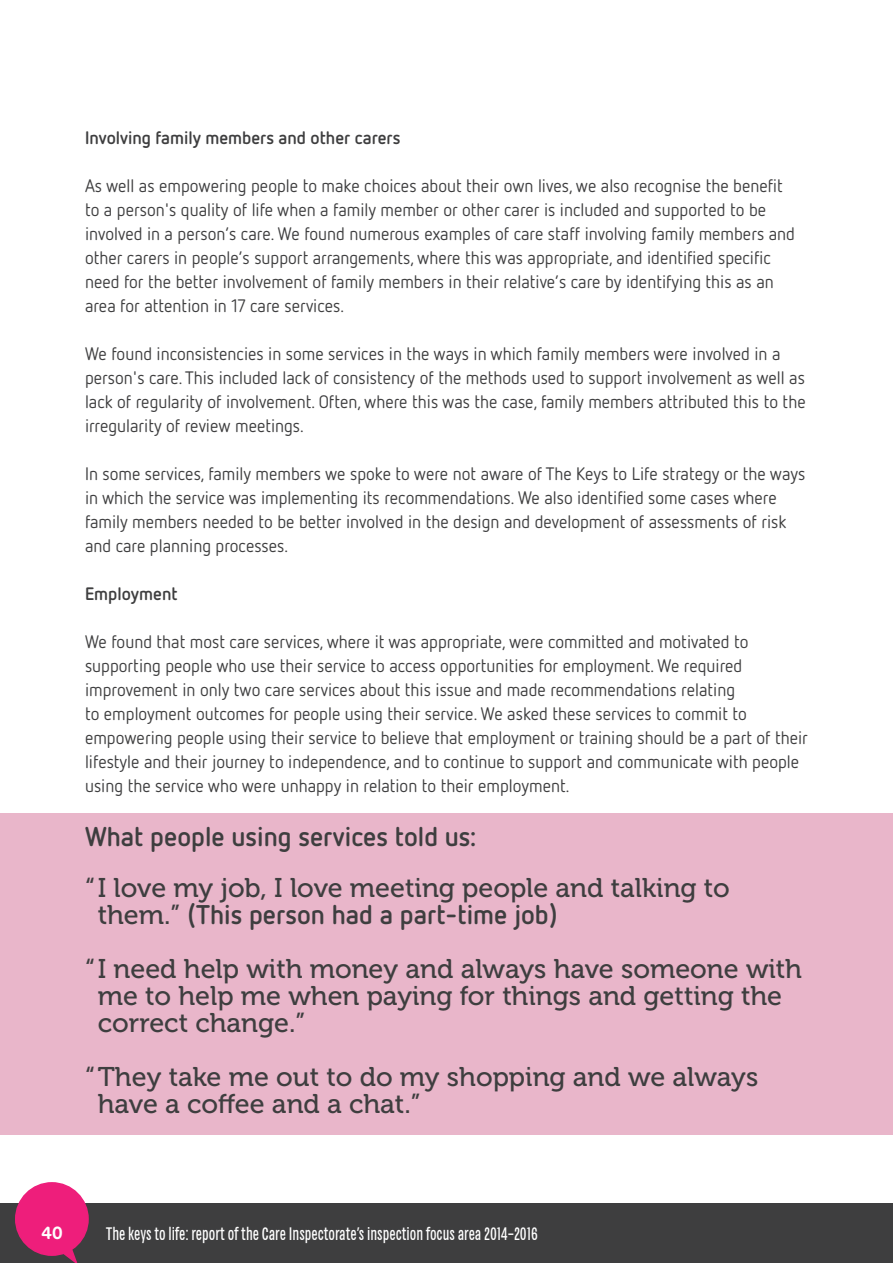
<style>
.page{position:relative;width:893px;height:1263px;background:#fff}
.page>*{position:absolute;margin:0;border:0;box-sizing:border-box;transform-origin:0 0}
.t1{font:27px/27px "Museo 500";color:#3e3e3f}
.t2{font:700 27px "Netto OT";color:#3e3e3f}
.t3{font:18px/24px "Netto OT";color:#3e3e3f}
.t4{font:18px "Chartwell Rose";color:#fff}
.t5{font:700 18px "Netto OT";color:#3e3e3f}
.t6{font:18px "Cocon OT";color:#fff}
.s1{font-family:"Museo 500";font-weight:400}
</style>
<div class="page">
<div style="left:0;top:1203px;width:893px;height:60px;background:#3e3e3f"></div>
<div style="left:16px;top:1183px;width:72px;height:72px;background:#ee1e7b;border-radius:50%"></div>
<div style="left:15px;top:1182px;width:74px;height:74px;border:2px solid #ee1e7b;border-radius:50%"></div>
<svg style="left:58px;top:1241px;width:22px;height:22px"></svg>
<div style="left:0;top:813px;width:893px;height:321px;background:#e9b6ca"></div>
<p class="t5" style="left:85px;top:126px;width:317px">Involving family members and other carers</p>
<p class="t3" style="left:85px;top:173px;width:711px">As well as empowering people to make choices about their own lives, we also recognise the benefit to a person's quality of life when a family member or other carer is included and supported to be involved in a person’s care. We found numerous examples of care staff involving family members and other carers in people’s support arrangements, where this was appropriate, and identified specific need for the better involvement of family members in their relative’s care by identifying this as an area for attention in 17 care services.</p>
<p class="t3" style="left:85px;top:341px;width:722px">We found inconsistencies in some services in the ways in which family members were involved in a person's care. This included lack of consistency of the methods used to support involvement as well as lack of regularity of involvement. Often, where this was the case, family members attributed this to the irregularity of review meetings.</p>
<p class="t3" style="left:85px;top:461px;width:722px">In some services, family members we spoke to were not aware of The Keys to Life strategy or the ways in which the service was implementing its recommendations. We also identified some cases where family members needed to be better involved in the design and development of assessments of risk and care planning processes.</p>
<p class="t5" style="left:85px;top:582px;width:94px">Employment</p>
<p class="t3" style="left:85px;top:629px;width:724px">We found that most care services, where it was appropriate, were committed and motivated to supporting people who use their service to access opportunities for employment. We required improvement in only two care services about this issue and made recommendations relating<br>to employment outcomes for people using their service. We asked these services to commit to empowering people using their service to believe that employment or training should be a part of their lifestyle and their journey to independence, and to continue to support and communicate with people using the service who were unhappy in relation to their employment.</p>
<h1 class="t2" style="left:85px;top:819px;width:392px">What people using services told us:</h1>
<h1 class="t1" style="left:85px;top:874px;width:646px">“I love my job, I love meeting people and talking to</h1>
<h1 class="t2" style="left:98px;top:897px;width:461px"><span class="s1">them.”</span> (This person had a part-time job)</h1>
<h1 class="t1" style="left:98px;top:955px;width:706px;text-indent:-13px">“I need help with money and always have someone with me to help me when paying for things and getting the correct change.”</h1>
<h1 class="t1" style="left:98px;top:1063px;width:662px;text-indent:-13px">“They take me out to do my shopping and we always have a coffee and a chat.”</h1>
<p class="t6" style="left:41px;top:1222px;width:23px">40</p>
<p class="t4" style="left:106px;top:1222px;width:433px">The keys to life: report of the Care Inspectorate’s inspection focus area 2014–2016</p>
</div>
